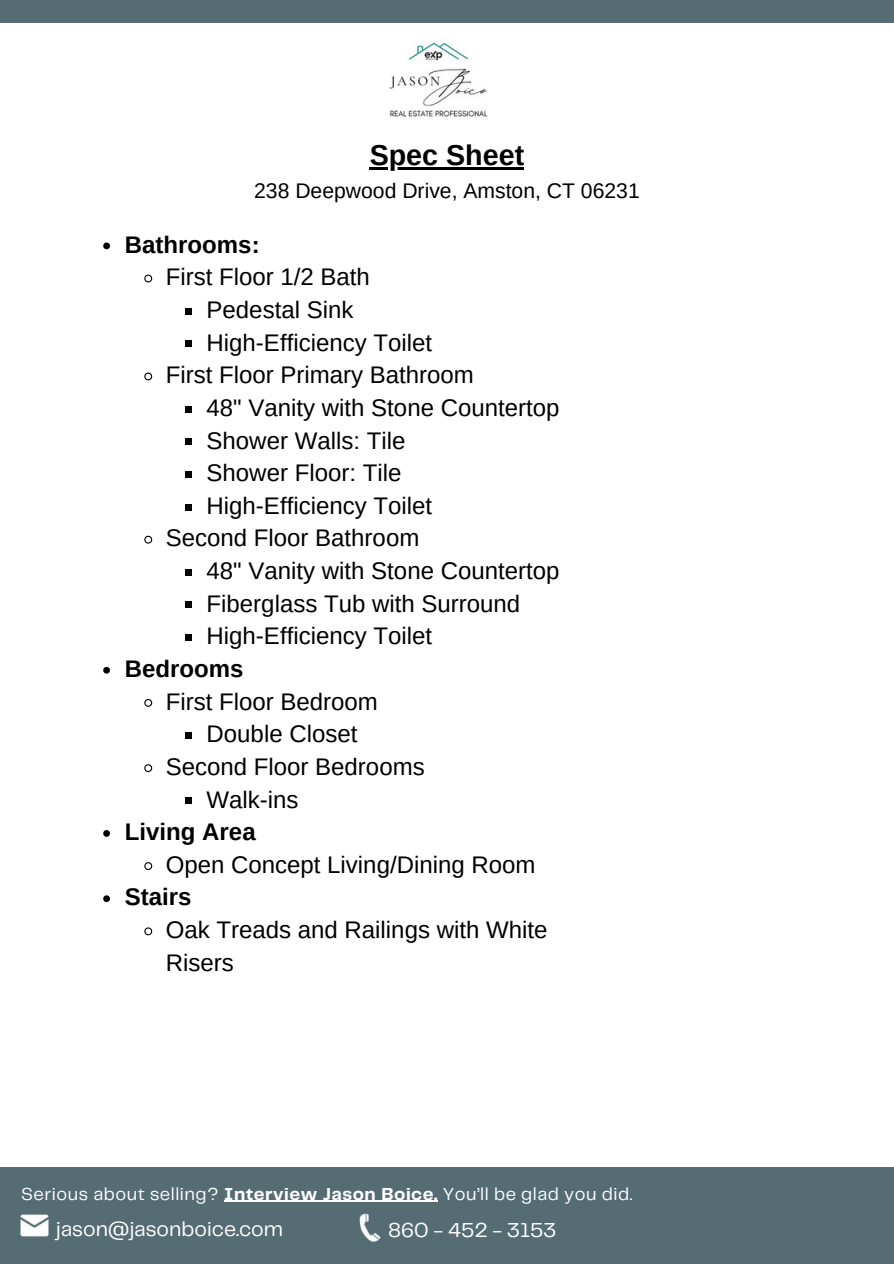
<style>
.page{position:relative;width:894px;height:1264px;background:#fff}
.page>*{position:absolute;margin:0;border:0;box-sizing:border-box;transform-origin:0 0}
.t1{font:700 28.65px "Arimo";color:#000}
.t2{font:24px/32.7px "Arimo";color:#000}
.t3{font:700 24px "Arimo";color:#000}
.t4{font:21.15px "Arimo";color:#000}
.t5{font:21px "Telegraf";color:#fff}
.t6{font:18px "Telegraf";letter-spacing:.03em;color:#fff}
.s1{font-weight:700}
</style>
<div class="page">
<img style="left:389px;top:42px;width:99px;height:75px">
<div style="left:0;top:0;width:893px;height:23px;background:#556c73"></div>
<div style="left:0;top:1167px;width:893px;height:96px;background:#556c73"></div>
<hr style="left:224px;top:1200px;width:214px;height:1px;background:#fff">
<img style="left:20px;top:1214px;width:29px;height:23px">
<img style="left:359px;top:1213px;width:22px;height:29px">
<svg style="left:103px;top:242px;width:7px;height:7px"></svg>
<svg style="left:144px;top:274px;width:9px;height:9px"></svg>
<div style="left:185px;top:308px;width:7px;height:6px;background:#000"></div>
<div style="left:185px;top:340px;width:7px;height:7px;background:#000"></div>
<svg style="left:144px;top:372px;width:9px;height:9px"></svg>
<div style="left:185px;top:406px;width:7px;height:6px;background:#000"></div>
<div style="left:185px;top:438px;width:7px;height:7px;background:#000"></div>
<div style="left:185px;top:471px;width:7px;height:7px;background:#000"></div>
<div style="left:185px;top:503px;width:7px;height:7px;background:#000"></div>
<svg style="left:144px;top:535px;width:9px;height:9px"></svg>
<div style="left:185px;top:569px;width:7px;height:6px;background:#000"></div>
<div style="left:185px;top:601px;width:7px;height:7px;background:#000"></div>
<div style="left:185px;top:634px;width:7px;height:7px;background:#000"></div>
<svg style="left:103px;top:667px;width:7px;height:6px"></svg>
<svg style="left:144px;top:698px;width:9px;height:9px"></svg>
<div style="left:185px;top:732px;width:7px;height:7px;background:#000"></div>
<svg style="left:144px;top:764px;width:9px;height:9px"></svg>
<div style="left:185px;top:797px;width:7px;height:7px;background:#000"></div>
<svg style="left:103px;top:830px;width:7px;height:6px"></svg>
<svg style="left:144px;top:862px;width:9px;height:8px"></svg>
<svg style="left:103px;top:895px;width:7px;height:7px"></svg>
<svg style="left:144px;top:927px;width:9px;height:9px"></svg>
<hr style="left:369px;top:167px;width:155px;height:3px;background:#000">
<p class="t1" style="left:369px;top:139px;width:156px">Spec Sheet</p>
<p class="t4" style="left:254px;top:179px;width:387px">238 Deepwood Drive, Amston, CT 06231</p>
<p class="t3" style="left:125px;top:231px;width:136px">Bathrooms:</p>
<h2 class="t2" style="left:166px;top:260px;width:206px">First Floor 1/2 Bath</h2>
<p class="t2" style="left:206px;top:293px;width:148px">Pedestal Sink</p>
<p class="t2" style="left:206px;top:326px;width:227px">High-Efficiency Toilet</p>
<p class="t2" style="left:166px;top:358px;width:309px">First Floor Primary Bathroom</p>
<p class="t2" style="left:206px;top:391px;width:354px">48" Vanity with Stone Countertop</p>
<p class="t2" style="left:206px;top:424px;width:200px">Shower Walls: Tile</p>
<p class="t2" style="left:206px;top:456px;width:196px">Shower Floor: Tile</p>
<p class="t2" style="left:206px;top:489px;width:227px">High-Efficiency Toilet</p>
<p class="t2" style="left:166px;top:521px;width:255px">Second Floor Bathroom</p>
<p class="t2" style="left:206px;top:554px;width:354px">48" Vanity with Stone Countertop</p>
<p class="t2" style="left:206px;top:587px;width:315px">Fiberglass Tub with Surround</p>
<p class="t2" style="left:206px;top:619px;width:227px">High-Efficiency Toilet</p>
<p class="t3" style="left:125px;top:655px;width:120px">Bedrooms</p>
<p class="t2" style="left:166px;top:685px;width:214px">First Floor Bedroom</p>
<p class="t2" style="left:206px;top:717px;width:152px">Double Closet</p>
<p class="t2" style="left:166px;top:750px;width:260px">Second Floor Bedrooms</p>
<p class="t2" style="left:206px;top:782px;width:93px">Walk-ins</p>
<p class="t3" style="left:125px;top:818px;width:132px">Living Area</p>
<p class="t2" style="left:166px;top:848px;width:371px">Open Concept Living/Dining Room</p>
<p class="t3" style="left:125px;top:883px;width:68px">Stairs</p>
<p class="t2" style="left:166px;top:913px;width:383px">Oak Treads and Railings with White<br>Risers</p>
<p class="t6" style="left:21px;top:1186px;width:612px">Serious about selling? <span class="s1">Interview Jason Boice.</span> You’ll be glad you did.</p>
<p class="t5" style="left:56px;top:1219px;width:228px">jason@jasonboice.com</p>
<p class="t5" style="left:388px;top:1220px;width:170px">860 - 452 - 3153</p>
</div>
